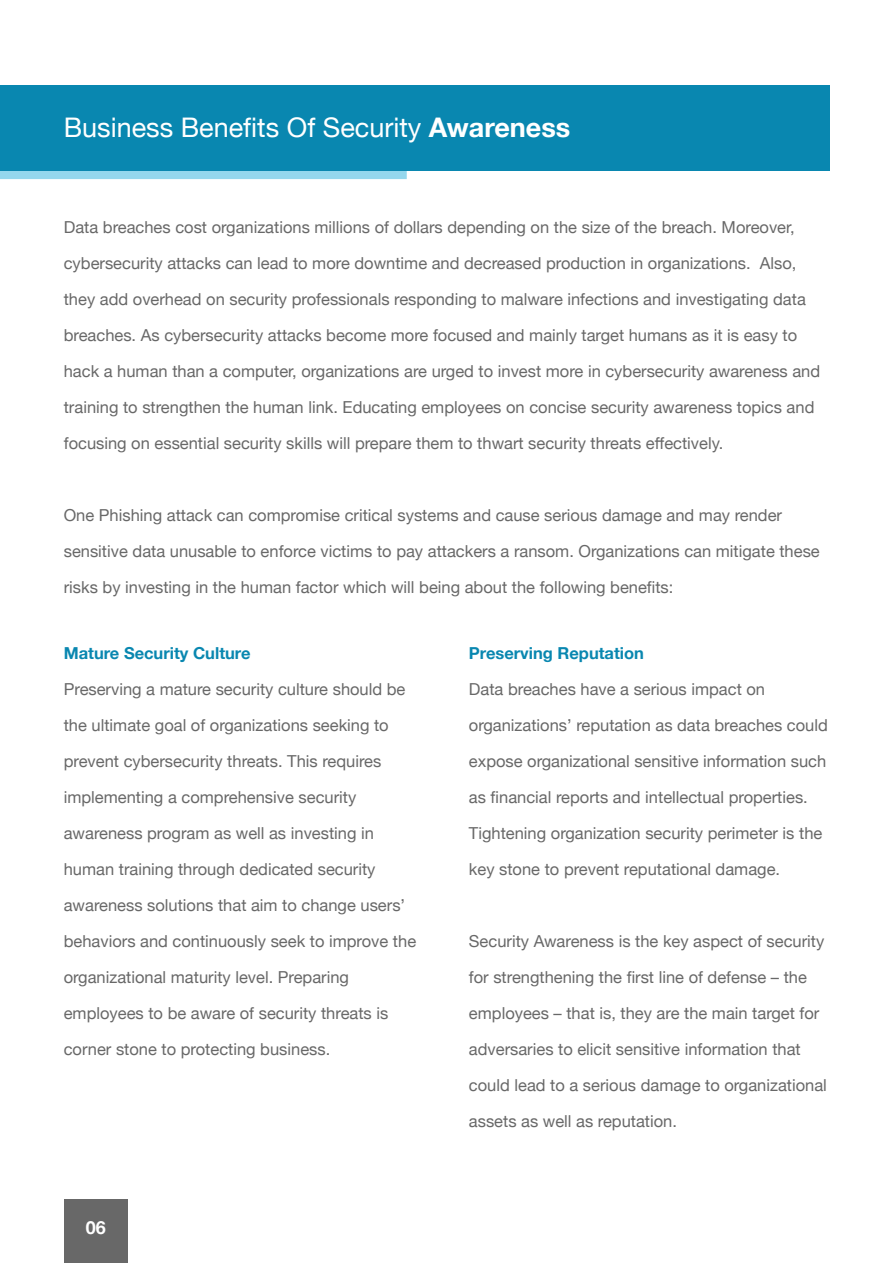
<style>
.page{position:relative;width:893px;height:1263px;background:#fff}
.page>*{position:absolute;margin:0;border:0;box-sizing:border-box;transform-origin:0 0}
.t1{font:27px "Helvetica Neue";color:#fff}
.t2{font:700 18px "Helvetica Neue";color:#fff}
.t3{font:16.5px/36px "Helvetica Neue";color:#686868}
.t4{font:700 16.5px "Helvetica Neue";color:#0987b0}
.s1{font-weight:700}
</style>
<div class="page">
<div style="left:64px;top:1199px;width:64px;height:64px;background:#686868"></div>
<svg style="left:0;top:170px;width:407px;height:9px;background:#84cee6"></svg>
<div style="left:0;top:85px;width:829px;height:85px;background:#0987b0"></div>
<h1 class="t1" style="left:64px;top:108px;width:508px">Business Benefits Of Security <span class="s1">Awareness</span></h1>
<p class="t3" style="left:64px;top:210px;width:758px">Data breaches cost organizations millions of dollars depending on the size of the breach. Moreover, cybersecurity attacks can lead to more downtime and decreased production in organizations. Also, they add overhead on security professionals responding to malware infections and investigating data breaches. As cybersecurity attacks become more focused and mainly target humans as it is easy to hack a human than a computer, organizations are urged to invest more in cybersecurity awareness and training to strengthen the human link. Educating employees on concise security awareness topics and focusing on essential security skills will prepare them to thwart security threats effectively.</p>
<p class="t3" style="left:64px;top:498px;width:757px">One Phishing attack can compromise critical systems and cause serious damage and may render sensitive data unusable to enforce victims to pay attackers a ransom. Organizations can mitigate these risks by investing in the human factor which will being about the following benefits:</p>
<p class="t4" style="left:64px;top:640px;width:188px">Mature Security Culture</p>
<p class="t3" style="left:64px;top:672px;width:354px">Preserving a mature security culture should be the ultimate goal of organizations seeking to prevent cybersecurity threats. This requires implementing a comprehensive security awareness program as well as investing in human training through dedicated security awareness solutions that aim to change users’ behaviors and continuously seek to improve the organizational maturity level. Preparing employees to be aware of security threats is corner stone to protecting business.</p>
<p class="t2" style="left:86px;top:1214px;width:22px">06</p>
<p class="t4" style="left:469px;top:640px;width:177px">Preserving Reputation</p>
<p class="t3" style="left:469px;top:672px;width:360px">Data breaches have a serious impact on organizations’ reputation as data breaches could expose organizational sensitive information such as financial reports and intellectual properties.<br>Tightening organization security perimeter is the key stone to prevent reputational damage.</p>
<p class="t3" style="left:469px;top:924px;width:359px">Security Awareness is the key aspect of security for strengthening the first line of defense – the employees – that is, they are the main target for adversaries to elicit sensitive information that could lead to a serious damage to organizational assets as well as reputation.</p>
</div>
